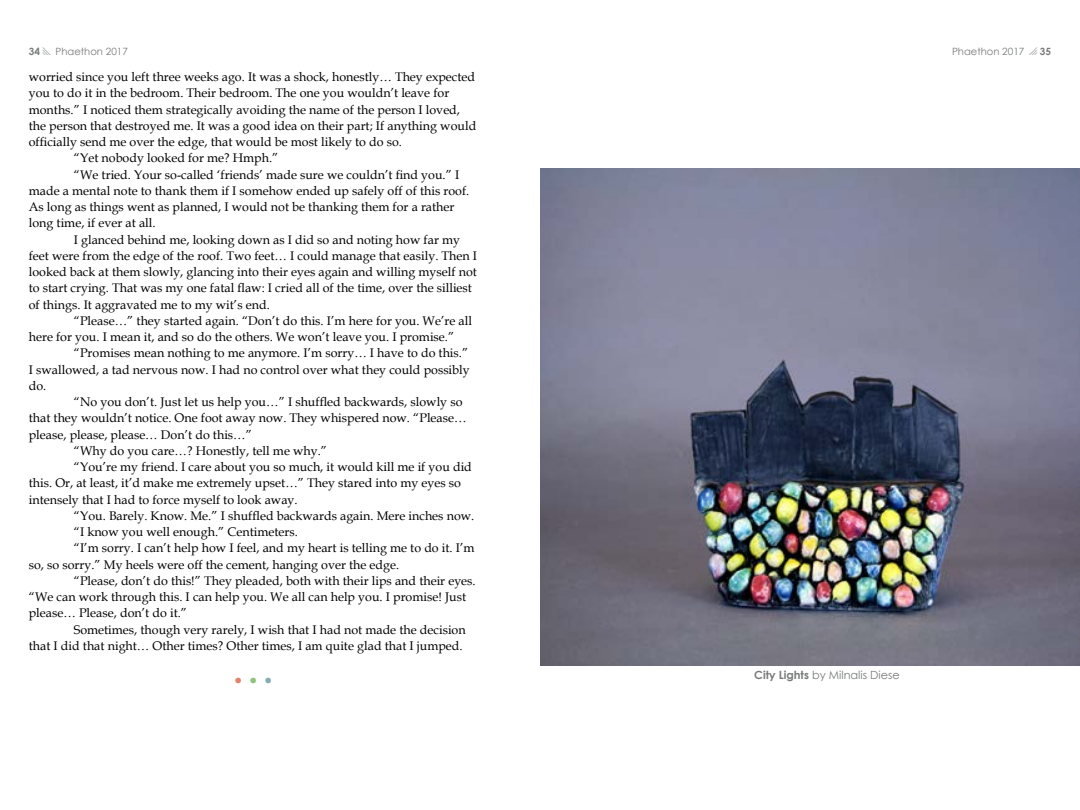
<style>
.page{position:relative;width:1080px;height:810px;background:#fff}
.page>*{position:absolute;margin:0;border:0;box-sizing:border-box;transform-origin:0 0}
.t1{font:12.5px "Book Antiqua";color:#000}
.t2{font:11.25px "Century Gothic";color:#797a7a}
.t3{font:10px "Century Gothic";color:#797a7a}
.t4{font:700 10px "Century Gothic";color:#797a7a}
.s1{font-weight:700}
</style>
<div class="page">
<img style="left:540px;top:169px;width:540px;height:497px">
<p class="t4" style="left:29px;top:44px;width:13px">34</p>
<p class="t3" style="left:56px;top:44px;width:74px">Phaethon 2017</p>
<p class="t3" style="left:952px;top:44px;width:101px">Phaethon 2017 □ <span class="s1">35</span></p>
<p class="t1" style="left:29px;top:68px;width:448px">worried since you left three weeks ago. It was a shock, honestly… They expected</p>
<p class="t1" style="left:29px;top:84px;width:422px">you to do it in the bedroom. Their bedroom. The one you wouldn’t leave for</p>
<p class="t1" style="left:29px;top:101px;width:433px">months.” I noticed them strategically avoiding the name of the person I loved,</p>
<p class="t1" style="left:29px;top:117px;width:449px">the person that destroyed me. It was a good idea on their part; If anything would</p>
<p class="t1" style="left:29px;top:133px;width:375px">officially send me over the edge, that would be most likely to do so.</p>
<p class="t1" style="left:74px;top:149px;width:206px">“Yet nobody looked for me? Hmph.”</p>
<p class="t1" style="left:74px;top:166px;width:387px">“We tried. Your so-called ‘friends’ made sure we couldn’t find you.” I</p>
<p class="t1" style="left:29px;top:182px;width:442px">made a mental note to thank them if I somehow ended up safely off of this roof.</p>
<p class="t1" style="left:29px;top:198px;width:427px">As long as things went as planned, I would not be thanking them for a rather</p>
<p class="t1" style="left:29px;top:214px;width:128px">long time, if ever at all.</p>
<p class="t1" style="left:74px;top:231px;width:388px">I glanced behind me, looking down as I did so and noting how far my</p>
<p class="t1" style="left:29px;top:247px;width:450px">feet were from the edge of the roof. Two feet… I could manage that easily. Then I</p>
<p class="t1" style="left:29px;top:263px;width:450px">looked back at them slowly, glancing into their eyes again and willing myself not</p>
<p class="t1" style="left:29px;top:279px;width:445px">to start crying. That was my one fatal flaw: I cried all of the time, over the silliest</p>
<p class="t1" style="left:29px;top:296px;width:243px">of things. It aggravated me to my wit’s end.</p>
<p class="t1" style="left:74px;top:312px;width:400px">“Please…” they started again. “Don’t do this. I’m here for you. We’re all</p>
<p class="t1" style="left:29px;top:328px;width:427px">here for you. I mean it, and so do the others. We won’t leave you. I promise.”</p>
<p class="t1" style="left:74px;top:344px;width:396px">“Promises mean nothing to me anymore. I’m sorry… I have to do this.”</p>
<p class="t1" style="left:29px;top:361px;width:442px">I swallowed, a tad nervous now. I had no control over what they could possibly</p>
<p class="t1" style="left:29px;top:377px;width:19px">do.</p>
<p class="t1" style="left:74px;top:393px;width:390px">“No you don’t. Just let us help you…” I shuffled backwards, slowly so</p>
<p class="t1" style="left:29px;top:409px;width:439px">that they wouldn’t notice. One foot away now. They whispered now. “Please…</p>
<p class="t1" style="left:29px;top:426px;width:225px">please, please, please… Don’t do this…”</p>
<p class="t1" style="left:74px;top:442px;width:255px">“Why do you care…? Honestly, tell me why.”</p>
<p class="t1" style="left:74px;top:458px;width:400px">“You’re my friend. I care about you so much, it would kill me if you did</p>
<p class="t1" style="left:29px;top:474px;width:434px">this. Or, at least, it’d make me extremely upset…” They stared into my eyes so</p>
<p class="t1" style="left:29px;top:491px;width:270px">intensely that I had to force myself to look away.</p>
<p class="t1" style="left:74px;top:507px;width:402px">“You. Barely. Know. Me.” I shuffled backwards again. Mere inches now.</p>
<p class="t1" style="left:74px;top:523px;width:226px">“I know you well enough.” Centimeters.</p>
<p class="t1" style="left:74px;top:539px;width:402px">“I’m sorry. I can’t help how I feel, and my heart is telling me to do it. I’m</p>
<p class="t1" style="left:29px;top:556px;width:372px">so, so sorry.” My heels were off the cement, hanging over the edge.</p>
<p class="t1" style="left:74px;top:572px;width:403px">“Please, don’t do this!” They pleaded, both with their lips and their eyes.</p>
<p class="t1" style="left:29px;top:588px;width:439px">“We can work through this. I can help you. We all can help you. I promise! Just</p>
<p class="t1" style="left:29px;top:604px;width:160px">please… Please, don’t do it.”</p>
<p class="t1" style="left:74px;top:621px;width:393px">Sometimes, though very rarely, I wish that I had not made the decision</p>
<p class="t1" style="left:29px;top:637px;width:435px">that I did that night… Other times? Other times, I am quite glad that I jumped.</p>
<p class="t2" style="left:754px;top:667px;width:147px"><span class="s1">City Lights</span> by Milnalis Diese</p>
</div>
